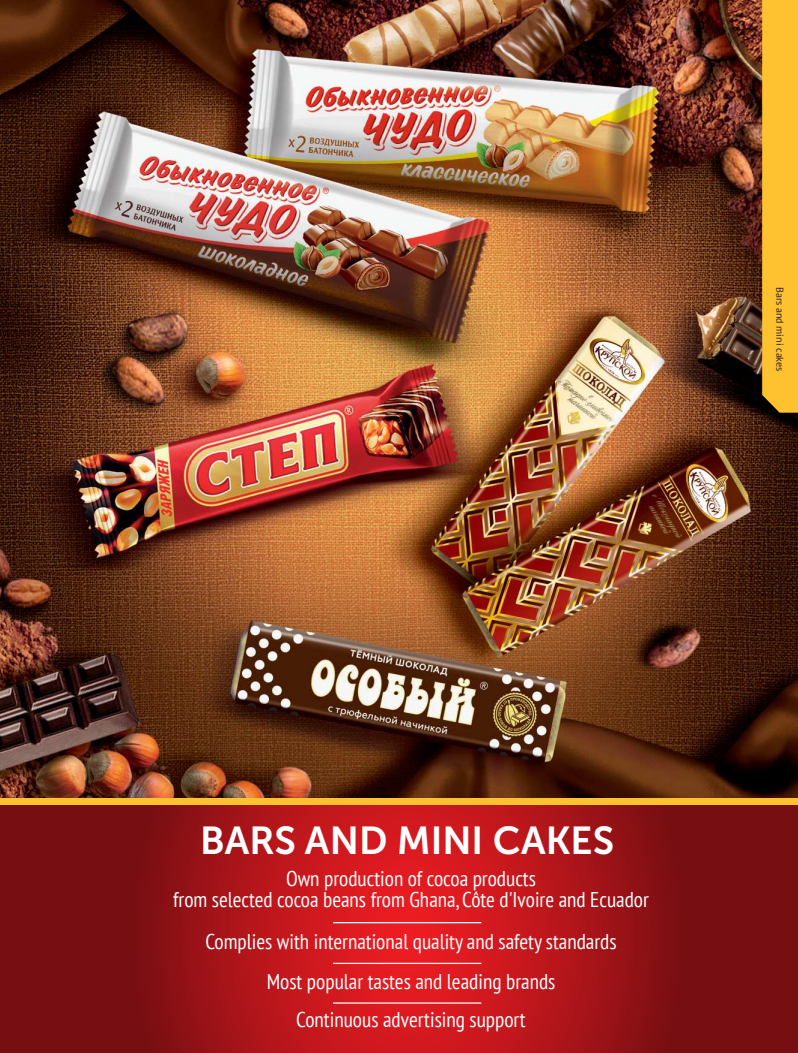
<style>
.page{position:relative;width:798px;height:1053px;background:#fff}
.page>*{position:absolute;margin:0;border:0;box-sizing:border-box;transform-origin:0 0}
.t1{font:38.75px "Museo Sans Cyrl 700";color:#fff}
.t2{font:condensed 21.25px/39.2px "PT Sans";color:#fff;text-align:center}
.t3{font:10px "PT Sans";color:#231f20}
</style>
<div class="page">
<hr style="left:0;top:0;width:1px;height:79px;background:#c4121a">
<img style="left:1px;top:0;width:796px;height:798px">
<svg style="left:1px;top:805px;width:796px;height:247px;background:#a11318"></svg>
<hr style="left:333px;top:922px;width:148px;height:1px;background:#fff">
<hr style="left:333px;top:962px;width:148px;height:1px;background:#fff">
<hr style="left:333px;top:1002px;width:148px;height:1px;background:#fff">
<div style="left:1px;top:798px;width:796px;height:7px;background:#fec231"></div>
<svg style="left:761px;top:0;width:36px;height:412px;background:#eeb32f"></svg>
<p class="t3" style="left:786px;top:287px;width:86px;rotate:90deg">Bars and mini cakes</p>
<p class="t1" style="left:200px;top:818px;width:415px">BARS AND MINI CAKES</p>
<p class="t2" style="left:173px;top:867px;width:477px;line-height:21.2px">Own production of cocoa products<br>from selected cocoa beans from Ghana, Côte d'Ivoire and Ecuador</p>
<p class="t2" style="left:205px;top:921px;width:412px">Complies with international quality and safety standards<br>Most popular tastes and leading brands<br>Continuous advertising support</p>
</div>
